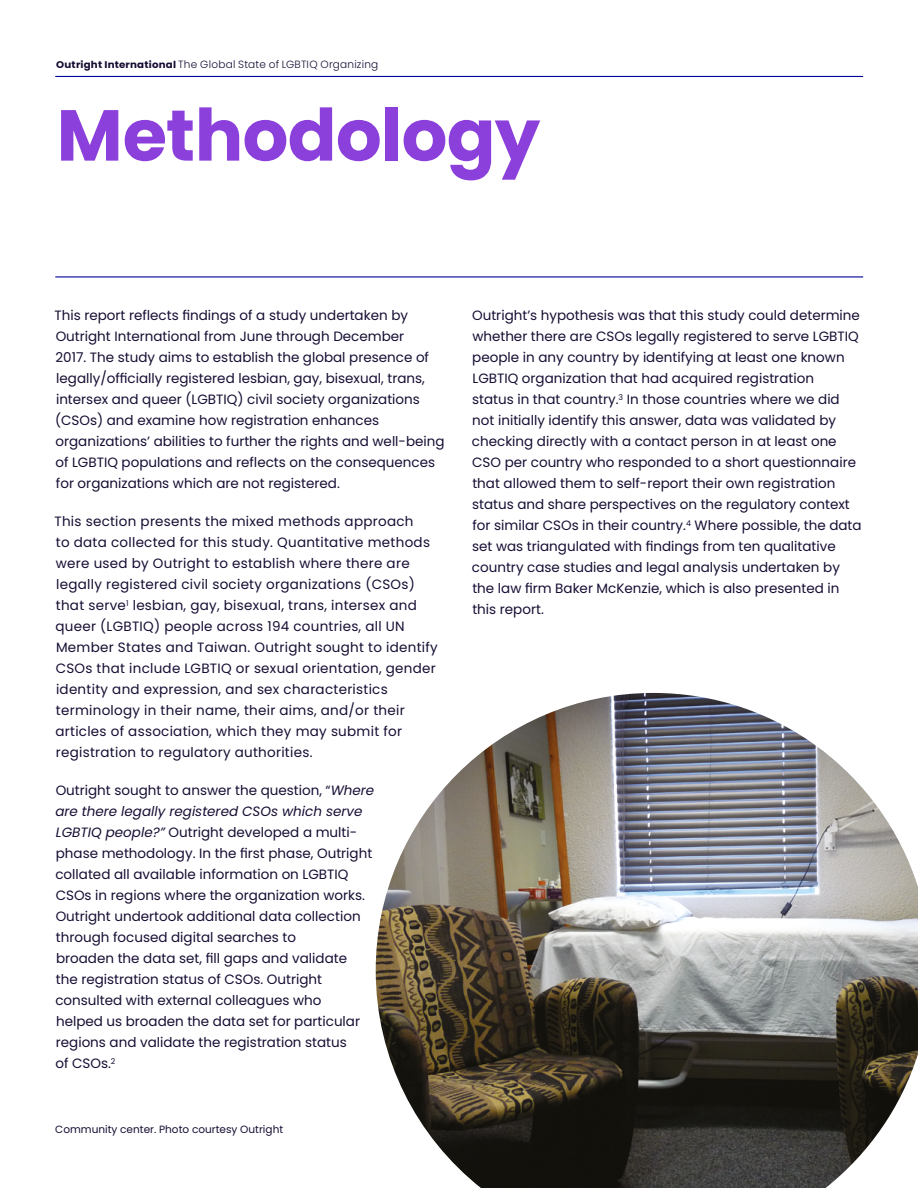
<style>
.page{position:relative;width:918px;height:1188px;background:#fff}
.page>*{position:absolute;margin:0;border:0;box-sizing:border-box;transform-origin:0 0}
.t1{font:700 72px "Poppins";letter-spacing:-.01em;color:#8c40db}
.t2{font:13.5px/21px "Poppins";color:#170d33}
.t3{font:13.5px/21px "Poppins";letter-spacing:.02em;color:#170d33}
.t4{font:300 10.5px "Poppins";letter-spacing:.02em;color:#170d33}
.t5{font:10.5px "Poppins";color:#170d33}
.s1{font-weight:700;font-size:9.75px}
.s2{font-style:italic}
</style>
<div class="page">
<hr style="left:55px;top:76px;width:808px;height:1px;background:#009">
<hr style="left:55px;top:276px;width:808px;height:2px;background:#009">
<img style="left:376px;top:693px;width:542px;height:495px">
<p class="t4" style="left:56px;top:58px;width:324px"><span class="s1">Outright International</span> The Global State of LGBTIQ Organizing</p>
<h1 class="t1" style="left:57px;top:94px;width:485px">Methodology</h1>
<p class="t2" style="left:54px;top:305px;width:392px">This report reflects findings of a study undertaken by Outright International from June through December<br>2017. The study aims to establish the global presence of legally/officially registered lesbian, gay, bisexual, trans, intersex and queer (LGBTIQ) civil society organizations (CSOs) and examine how registration enhances organizations’ abilities to further the rights and well-being of LGBTIQ populations and reflects on the consequences for organizations which are not registered.</p>
<p class="t3" style="left:54px;top:511px;width:385px">This section presents the mixed methods approach<br>to data collected for this study. Quantitative methods were used by Outright to establish where there are legally registered civil society organizations (CSOs) that serve<sup>1</sup> lesbian, gay, bisexual, trans, intersex and queer (LGBTIQ) people across 194 countries, all UN Member States and Taiwan. Outright sought to identify CSOs that include LGBTIQ or sexual orientation, gender identity and expression, and sex characteristics terminology in their name, their aims, and/or their articles of association, which they may submit for registration to regulatory authorities.</p>
<p class="t2" style="left:55px;top:780px;width:321px">Outright sought to answer the question, “<span class="s2">Where are there legally registered CSOs which serve LGBTIQ people?”</span> Outright developed a multi&shy;phase methodology. In the first phase, Outright collated all available information on LGBTIQ CSOs in regions where the organization works.<br>Outright undertook additional data collection through focused digital searches to<br>broaden the data set, fill gaps and validate<br>the registration status of CSOs. Outright consulted with external colleagues who<br>helped us broaden the data set for particular regions and validate the registration status<br>of CSOs.<sup>2</sup></p>
<p class="t5" style="left:55px;top:1123px;width:229px">Community center. Photo courtesy Outright</p>
<p class="t2" style="left:472px;top:305px;width:391px">Outright’s hypothesis was that this study could determine whether there are CSOs legally registered to serve LGBTIQ people in any country by identifying at least one known LGBTIQ organization that had acquired registration<br>status in that country.<sup>3</sup> In those countries where we did not initially identify this answer, data was validated by checking directly with a contact person in at least one CSO per country who responded to a short questionnaire that allowed them to self-report their own registration status and share perspectives on the regulatory context for similar CSOs in their country.<sup>4</sup> Where possible, the data set was triangulated with findings from ten qualitative country case studies and legal analysis undertaken by the law firm Baker McKenzie, which is also presented in this report.</p>
</div>
